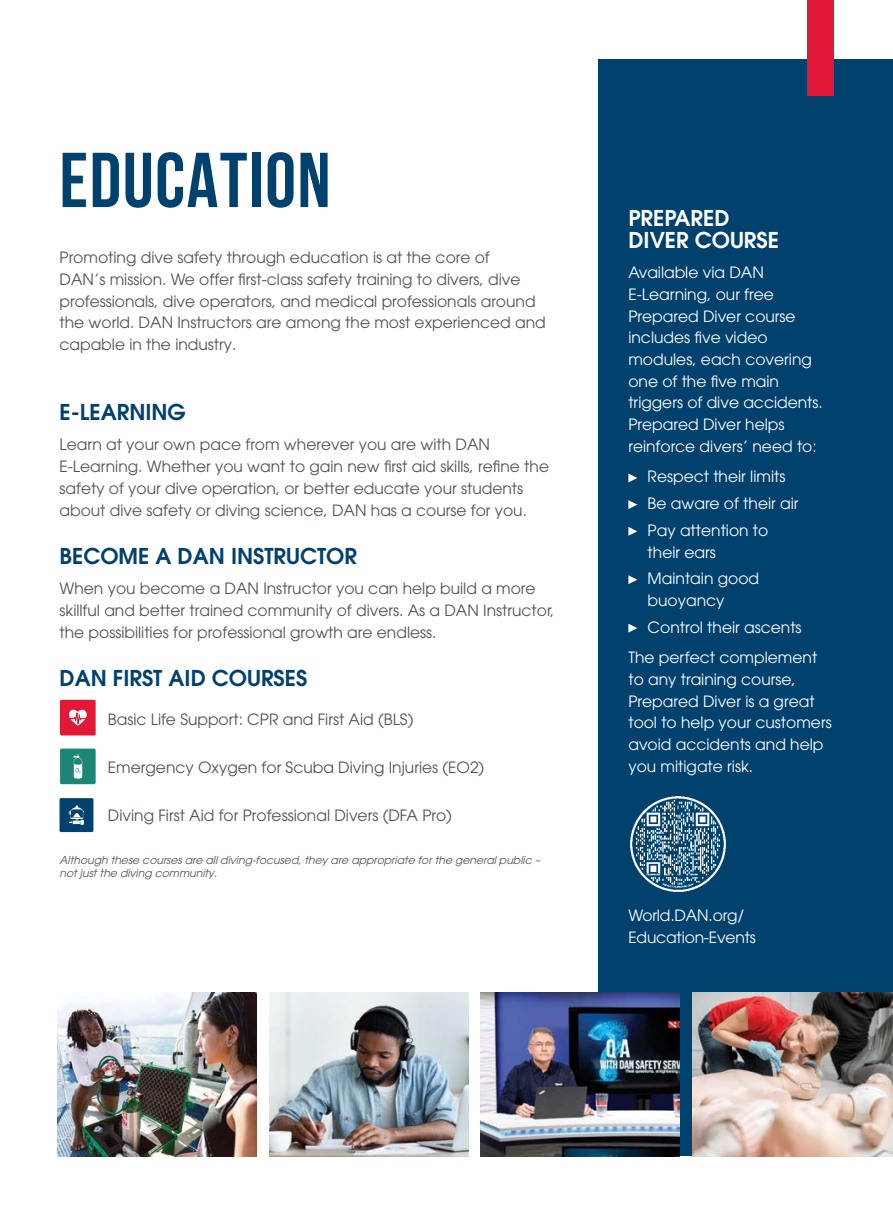
<style>
.page{position:relative;width:893px;height:1216px;background:#fff}
.page>*{position:absolute;margin:0;border:0;box-sizing:border-box;transform-origin:0 0}
.t1{font:700 77.52px "Bebas Neue";color:#00416e}
.t2{font:600 21.7px "Avant Garde";color:#00416e}
.t3{font:600 21.7px/21.7px "Avant Garde";color:#fff}
.t4{font:15.58px/21.7px "Avant Garde";color:#515254}
.t5{font:15.58px/21.7px "Avant Garde";color:#fff}
.t6{font:italic 10.85px/12.4px "Avant Garde";color:#515254}
</style>
<div class="page">
<div style="left:599px;top:60px;width:294px;height:1096px;background:#00416e"></div>
<img style="left:269px;top:992px;width:199px;height:164px">
<img style="left:58px;top:992px;width:199px;height:164px">
<img style="left:481px;top:992px;width:199px;height:164px">
<img style="left:692px;top:992px;width:201px;height:164px">
<div style="left:60px;top:798px;width:33px;height:34px;background:#00416e;border-radius:2px"></div>
<svg style="left:69px;top:805px;width:15px;height:19px"></svg>
<div style="left:60px;top:699px;width:36px;height:36px;background:#e11837;border-radius:2px"></div>
<svg style="left:69px;top:709px;width:18px;height:17px"></svg>
<div style="left:60px;top:748px;width:36px;height:36px;background:#1b8675;border-radius:2px"></div>
<svg style="left:74px;top:754px;width:8px;height:24px"></svg>
<svg style="left:628px;top:473px;width:9px;height:9px"></svg>
<svg style="left:628px;top:500px;width:9px;height:9px"></svg>
<svg style="left:628px;top:527px;width:9px;height:9px"></svg>
<svg style="left:628px;top:575px;width:9px;height:9px"></svg>
<svg style="left:628px;top:623px;width:9px;height:9px"></svg>
<img style="left:630px;top:796px;width:96px;height:96px">
<div style="left:807px;top:0;width:26px;height:95px;background:#e11837"></div>
<h1 class="t1" style="left:60px;top:138px;width:237px">EDUCATION</h1>
<p class="t4" style="left:60px;top:247px;width:488px">Promoting dive safety through education is at the core of<br>DAN’s mission. We offer first-class safety training to divers, dive professionals, dive operators, and medical professionals around the world. DAN Instructors are among the most experienced and capable in the industry.</p>
<h2 class="t2" style="left:60px;top:398px;width:34px">E-LEAR</h2>
<h2 class="t2" style="left:129px;top:398px;width:58px">NING</h2>
<p class="t4" style="left:60px;top:434px;width:491px">Learn at your own pace from wherever you are with DAN E-Learning. Whether you want to gain new first aid skills, refine the safety of your dive operation, or better educate your students about dive safety or diving science, DAN has a course for you.</p>
<h2 class="t2" style="left:60px;top:541px;width:16px">BECOME</h2>
<h2 class="t2" style="left:155px;top:541px;width:112px">A DAN INSTRUCTOR</h2>
<p class="t4" style="left:60px;top:577px;width:496px">When you become a DAN Instructor you can help build a more skillful and better trained community of divers. As a DAN Instructor, the possibilities for professional growth are endless.</p>
<h2 class="t2" style="left:60px;top:663px;width:249px">DAN FIRST AID COURSES</h2>
<p class="t4" style="left:108px;top:708px;width:307px">Basic Life Support: CPR and First Aid (BLS)</p>
<p class="t4" style="left:108px;top:756px;width:378px">Emergency Oxygen for Scuba Diving Injuries (EO2)</p>
<p class="t4" style="left:108px;top:804px;width:346px">Diving First Aid for Professional Divers (DFA Pro)</p>
<p class="t6" style="left:60px;top:854px;width:485px">Although these coursesare alldiving-focused,they are appropriate forthe generalpublic – notjustthe diving community.</p>
<h2 class="t3" style="left:628px;top:207px;width:103px">PRE PARED<br>DIVER</h2>
<h2 class="t3" style="left:695px;top:228px;width:15px">COURSE</h2>
<p class="t5" style="left:628px;top:261px;width:196px">Available via DAN<br>E-Learning, our free<br>Prepared Diver course includes five video modules, each covering one of the five main triggers of dive accidents.<br>Prepared Diver helps reinforce divers’ need to:</p>
<p class="t5" style="left:648px;top:463px;width:152px;line-height:26.6px">Respect their limits<br>Be aware of their air<br>Pay attention to</p>
<p class="t5" style="left:648px;top:538px;width:113px;line-height:26.6px">their ears<br>Maintain good</p>
<p class="t5" style="left:648px;top:587px;width:155px;line-height:26.6px">buoyancy<br>Control their ascents</p>
<p class="t5" style="left:628px;top:646px;width:205px">The perfect complement to any training course,<br>Prepared Diver is a great tool to help your customers avoid accidents and help you mitigate risk.</p>
<p class="t5" style="left:628px;top:904px;width:129px">World.DAN.org/<br>Education-Events</p>
</div>
